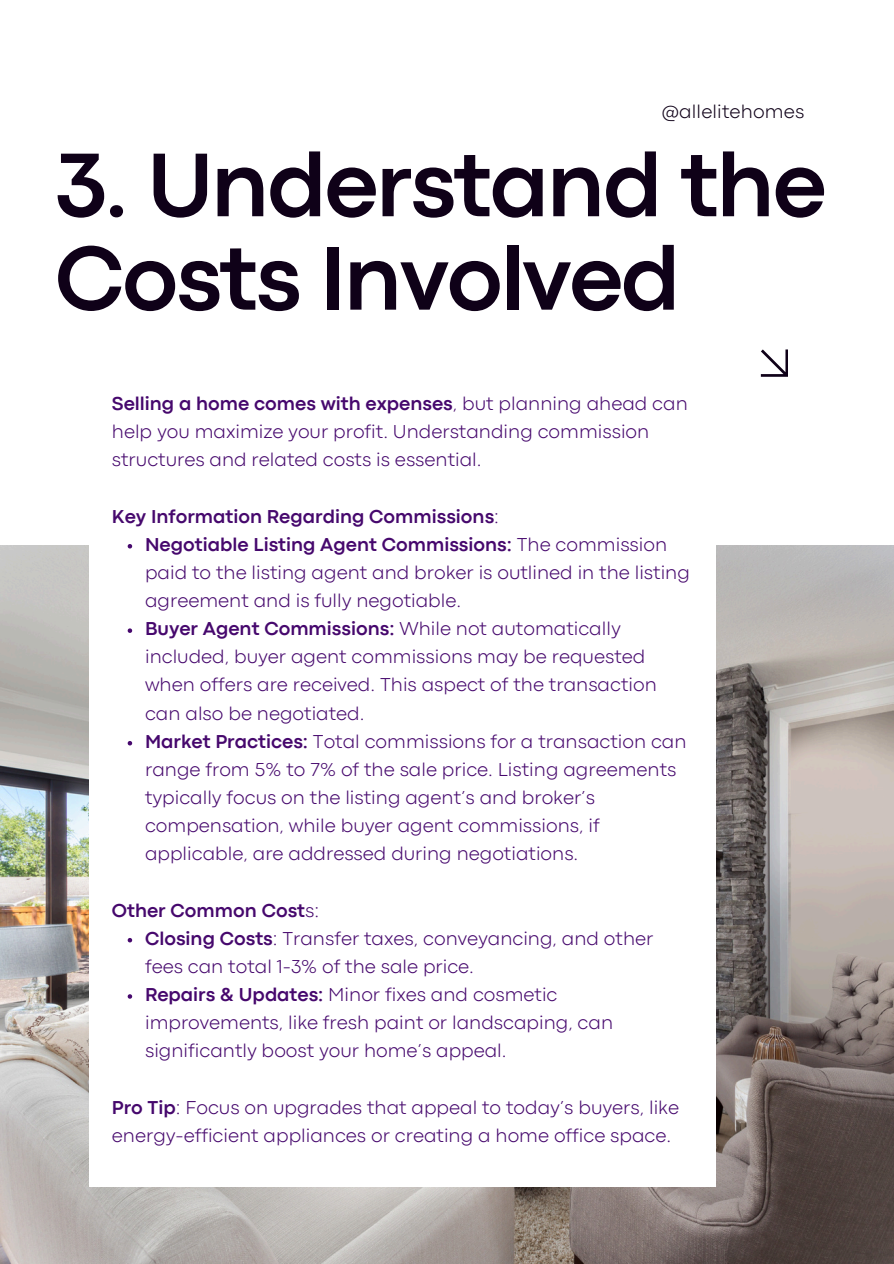
<style>
.page{position:relative;width:894px;height:1264px;background:#fff}
.page>*{position:absolute;margin:0;border:0;box-sizing:border-box;transform-origin:0 0}
.t1{font:700 94.2px/93.3px "Codec Pro";letter-spacing:-.025em;color:#0f0118}
.t2{font:300 19.5px/28.2px "Codec Pro";color:#46086d}
.t3{font:700 19.5px "Codec Pro";color:#46086d}
.t4{font:300 19.5px "Codec Pro";letter-spacing:.01em;color:#0f0118}
.s1{font-weight:700}
.s2{font-weight:300}
</style>
<div class="page">
<img style="left:0;top:545px;width:893px;height:718px">
<div style="left:90px;top:355px;width:625px;height:831px;background:#fff"></div>
<svg style="left:128px;top:544px;width:4px;height:4px"></svg>
<svg style="left:128px;top:628px;width:4px;height:5px"></svg>
<svg style="left:128px;top:741px;width:4px;height:4px"></svg>
<svg style="left:128px;top:938px;width:4px;height:4px"></svg>
<svg style="left:128px;top:994px;width:4px;height:4px"></svg>
<svg style="left:760px;top:349px;width:27px;height:27px"></svg>
<p class="t4" style="left:661px;top:104px;width:144px">@allelitehomes</p>
<p class="t1" style="left:55px;top:145px;width:772px">3. Understand the<br>Costs Involved</p>
<p class="t2" style="left:112px;top:391px;width:577px"><span class="s1">Selling a home comes with expenses</span>, but planning ahead can help you maximize your profit. Understanding commission structures and related costs is essential.</p>
<p class="t3" style="left:112px;top:509px;width:388px">Key Information Regarding Commissions<span class="s2">:</span></p>
<p class="t2" style="left:145px;top:531px;width:546px"><span class="s1">Negotiable Listing Agent Commissions:</span> The commission paid to the listing agent and broker is outlined in the listing agreement and is fully negotiable.</p>
<p class="t2" style="left:145px;top:616px;width:513px"><span class="s1">Buyer Agent Commissions:</span> While not automatically included, buyer agent commissions may be requested when offers are received. This aspect of the transaction can also be negotiated.</p>
<p class="t2" style="left:145px;top:728px;width:543px"><span class="s1">Market Practices:</span> Total commissions for a transaction can range from 5% to 7% of the sale price. Listing agreements typically focus on the listing agent’s and broker’s compensation, while buyer agent commissions, if applicable, are addressed during negotiations.</p>
<p class="t3" style="left:112px;top:903px;width:209px">Other Common Cost<span class="s2">s:</span></p>
<p class="t2" style="left:145px;top:925px;width:509px"><span class="s1">Closing Costs</span>: Transfer taxes, conveyancing, and other fees can total 1-3% of the sale price.</p>
<p class="t2" style="left:145px;top:981px;width:469px"><span class="s1">Repairs &amp; Updates:</span> Minor fixes and cosmetic improvements, like fresh paint or landscaping, can significantly boost your home’s appeal.</p>
<p class="t2" style="left:112px;top:1094px;width:568px"><span class="s1">Pro Tip</span>: Focus on upgrades that appeal to today’s buyers, like energy-efficient appliances or creating a home office space.</p>
</div>
